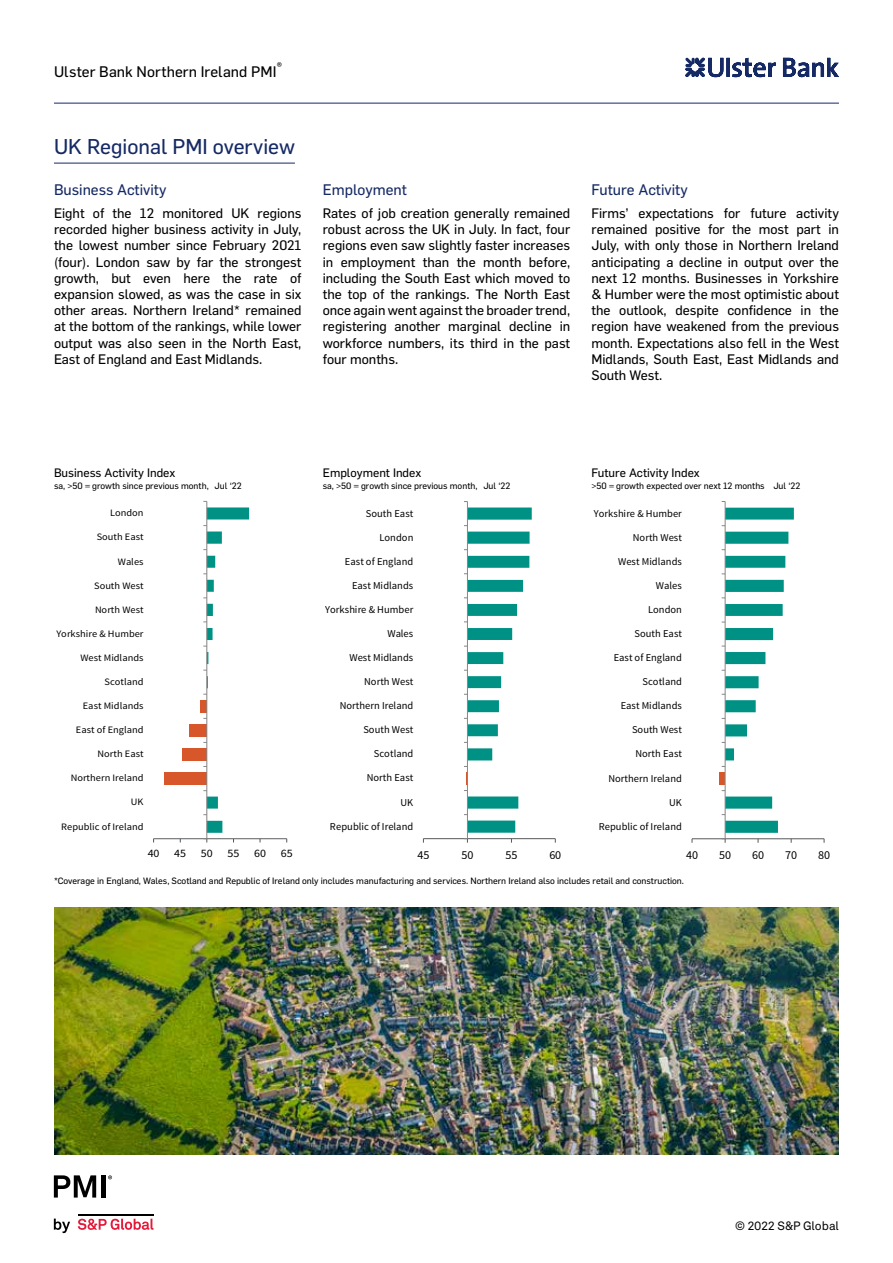
<style>
.page{position:relative;width:893px;height:1263px;background:#fff}
.page>*{position:absolute;margin:0;border:0;box-sizing:border-box;transform-origin:0 0}
.t1{font:21px "Flama Basic";color:#152964}
.t2{font:15px "Flama Basic";color:#152964}
.t3{font:15px "Flama Basic";letter-spacing:.005em;color:#000}
.t4{font:13.5px/16.2px "Flama Basic";color:#000;text-align:justify}
.t5{font:12.15px "Source Sans Pro";letter-spacing:-.005em;color:#000}
.t6{font:12px "Flama Basic";color:#000}
.t7{font:12px "Akkurat LL";color:#000}
.t8{font:11.4px "Source Sans Pro";letter-spacing:-.005em;color:#000;scale:1.06 1}
.t9{font:10.5px "Source Sans Pro";letter-spacing:.005em;color:#000}
.t10{font:10.5px "Flama Basic";color:#000}
.t11{font:9.75px "Source Sans Pro";letter-spacing:.005em;color:#000;scale:1.06 1}
.t12{font:9px "Flama Basic";color:#000}
</style>
<div class="page">
<hr style="left:54px;top:103px;width:785px;height:1px;background:#152964">
<svg style="left:685px;top:58px;width:154px;height:19px"></svg>
<svg style="left:54px;top:1218px;width:16px;height:15px"></svg>
<svg style="left:78px;top:1218px;width:75px;height:12px"></svg>
<hr style="left:78px;top:1213px;width:75px;height:2px;background:#000">
<svg style="left:54px;top:1175px;width:42px;height:22px"></svg>
<div style="left:101px;top:1175px;width:5px;height:22px;background:#000"></div>
<svg style="left:108px;top:1175px;width:4px;height:4px"></svg>
<hr style="left:54px;top:163px;width:241px;height:1px;background:#152964">
<div style="left:164px;top:772px;width:43px;height:12px;background:#d7572b"></div>
<div style="left:182px;top:748px;width:25px;height:12px;background:#d7572b"></div>
<div style="left:190px;top:724px;width:17px;height:12px;background:#d7572b"></div>
<div style="left:200px;top:700px;width:7px;height:12px;background:#d7572b"></div>
<hr style="left:154px;top:838px;width:133px;height:1px;background:#58595b">
<svg style="left:203px;top:501px;width:46px;height:341px"></svg>
<img style="left:54px;top:908px;width:785px;height:246px">
<hr style="left:423px;top:838px;width:132px;height:1px;background:#58595b">
<svg style="left:464px;top:501px;width:68px;height:342px"></svg>
<div style="left:719px;top:772px;width:6px;height:13px;background:#d7572b"></div>
<hr style="left:692px;top:838px;width:132px;height:1px;background:#58595b">
<hr style="left:725px;top:501px;width:1px;height:338px;background:#868686">
<svg style="left:722px;top:508px;width:72px;height:335px"></svg>
<p class="t10" style="left:277px;top:59px;width:7px">®</p>
<p class="t3" style="left:54px;top:61px;width:224px">Ulster Bank Northern Ireland PMI</p>
<h1 class="t1" style="left:54px;top:132px;width:242px">UK Regional PMI overview</h1>
<p class="t2" style="left:54px;top:180px;width:114px">Business Activity</p>
<p class="t4" style="left:54px;top:204px;width:249px">Eight of the 12 monitored UK regions recorded higher business activity in July, the lowest number since February 2021 (four). London saw by far the strongest growth, but even here the rate of expansion slowed, as was the case in six other areas. Northern Ireland* remained at the bottom of the rankings, while lower output was also seen in the North East, East of England and East Midlands.</p>
<p class="t2" style="left:323px;top:180px;width:86px">Employment</p>
<p class="t4" style="left:323px;top:204px;width:249px">Rates of job creation generally remained robust across the UK in July. In fact, four regions even saw slightly faster increases in employment than the month before, including the South East which moved to the top of the rankings. The North East once again went against the broader trend, registering another marginal decline in workforce numbers, its third in the past four months.</p>
<p class="t2" style="left:591px;top:180px;width:98px">Future Activity</p>
<p class="t4" style="left:591px;top:204px;width:249px">Firms’ expectations for future activity remained positive for the most part in July, with only those in Northern Ireland anticipating a decline in output over the next 12 months. Businesses in Yorkshire &amp; Humber were the most optimistic about the outlook, despite confidence in the region have weakened from the previous month. Expectations also fell in the West Midlands, South East, East Midlands and South West.</p>
<p class="t6" style="left:54px;top:464px;width:123px">Business Activity Index</p>
<p class="t12" style="left:54px;top:479px;width:189px">sa, &gt;50 = growth since previous month, Jul ‘22</p>
<p class="t6" style="left:323px;top:464px;width:100px">Employment Index</p>
<p class="t12" style="left:323px;top:479px;width:189px">sa, &gt;50 = growth since previous month, Jul ‘22</p>
<p class="t6" style="left:591px;top:464px;width:110px">Future Activity Index</p>
<p class="t12" style="left:591px;top:479px;width:210px">&gt;50 = growth expected over next 12 months Jul ‘22</p>
<p class="t11" style="left:110px;top:507px;width:33px">London</p>
<p class="t9" style="left:366px;top:507px;width:49px">South East</p>
<p class="t9" style="left:594px;top:507px;width:89px">Yorkshire &amp; Humber</p>
<p class="t11" style="left:97px;top:531px;width:46px">South East</p>
<p class="t9" style="left:379px;top:531px;width:36px">London</p>
<p class="t9" style="left:633px;top:531px;width:51px">North West</p>
<p class="t11" style="left:118px;top:555px;width:26px">Wales</p>
<p class="t9" style="left:345px;top:555px;width:70px">East of England</p>
<p class="t9" style="left:618px;top:555px;width:65px">West Midlands</p>
<p class="t11" style="left:94px;top:579px;width:48px">South West</p>
<p class="t9" style="left:352px;top:579px;width:63px">East Midlands</p>
<p class="t9" style="left:656px;top:579px;width:27px">Wales</p>
<p class="t11" style="left:95px;top:603px;width:47px">North West</p>
<p class="t9" style="left:325px;top:603px;width:90px">Yorkshire &amp; Humber</p>
<p class="t9" style="left:648px;top:603px;width:35px">London</p>
<p class="t11" style="left:56px;top:627px;width:84px">Yorkshire &amp; Humber</p>
<p class="t9" style="left:387px;top:627px;width:27px">Wales</p>
<p class="t9" style="left:635px;top:627px;width:49px">South East</p>
<p class="t11" style="left:80px;top:652px;width:61px">West Midlands</p>
<p class="t9" style="left:349px;top:651px;width:65px">West Midlands</p>
<p class="t9" style="left:614px;top:651px;width:70px">East of England</p>
<p class="t11" style="left:105px;top:676px;width:38px">Scotland</p>
<p class="t9" style="left:364px;top:675px;width:51px">North West</p>
<p class="t9" style="left:643px;top:675px;width:41px">Scotland</p>
<p class="t11" style="left:83px;top:700px;width:59px">East Midlands</p>
<p class="t9" style="left:340px;top:699px;width:75px">Northern Ireland</p>
<p class="t9" style="left:621px;top:699px;width:63px">East Midlands</p>
<p class="t11" style="left:76px;top:724px;width:65px">East of England</p>
<p class="t9" style="left:363px;top:723px;width:51px">South West</p>
<p class="t9" style="left:632px;top:723px;width:51px">South West</p>
<p class="t11" style="left:98px;top:748px;width:45px">North East</p>
<p class="t9" style="left:374px;top:747px;width:41px">Scotland</p>
<p class="t9" style="left:635px;top:747px;width:48px">North East</p>
<p class="t11" style="left:71px;top:772px;width:70px">Northern Ireland</p>
<p class="t9" style="left:367px;top:771px;width:48px">North East</p>
<p class="t9" style="left:608px;top:771px;width:75px">Northern Ireland</p>
<p class="t11" style="left:131px;top:796px;width:13px">UK</p>
<p class="t9" style="left:401px;top:795px;width:14px">UK</p>
<p class="t9" style="left:669px;top:796px;width:14px">UK</p>
<p class="t11" style="left:61px;top:820px;width:79px">Republic of Ireland</p>
<p class="t9" style="left:330px;top:820px;width:85px">Republic of Ireland</p>
<p class="t9" style="left:599px;top:820px;width:85px">Republic of Ireland</p>
<p class="t8" style="left:148px;top:846px;width:13px">40</p>
<p class="t8" style="left:174px;top:846px;width:13px">45</p>
<p class="t8" style="left:201px;top:846px;width:13px">50</p>
<p class="t8" style="left:228px;top:846px;width:13px">55</p>
<p class="t8" style="left:254px;top:846px;width:13px">60</p>
<p class="t8" style="left:281px;top:846px;width:13px">65</p>
<p class="t5" style="left:417px;top:847px;width:14px">45</p>
<p class="t5" style="left:461px;top:847px;width:14px">50</p>
<p class="t5" style="left:505px;top:847px;width:14px">55</p>
<p class="t5" style="left:549px;top:847px;width:14px">60</p>
<p class="t5" style="left:686px;top:847px;width:13px">40</p>
<p class="t5" style="left:719px;top:847px;width:13px">50</p>
<p class="t5" style="left:752px;top:847px;width:13px">60</p>
<p class="t5" style="left:785px;top:847px;width:13px">70</p>
<p class="t5" style="left:818px;top:847px;width:13px">80</p>
<p class="t12" style="left:54px;top:875px;width:631px">*Coverage in England, Wales, Scotland and Republic of Ireland only includes manufacturing and services. Northern Ireland also includes retail and construction.</p>
<p class="t7" style="left:735px;top:1216px;width:105px">© 2022 S&amp;P Global</p>
</div>
